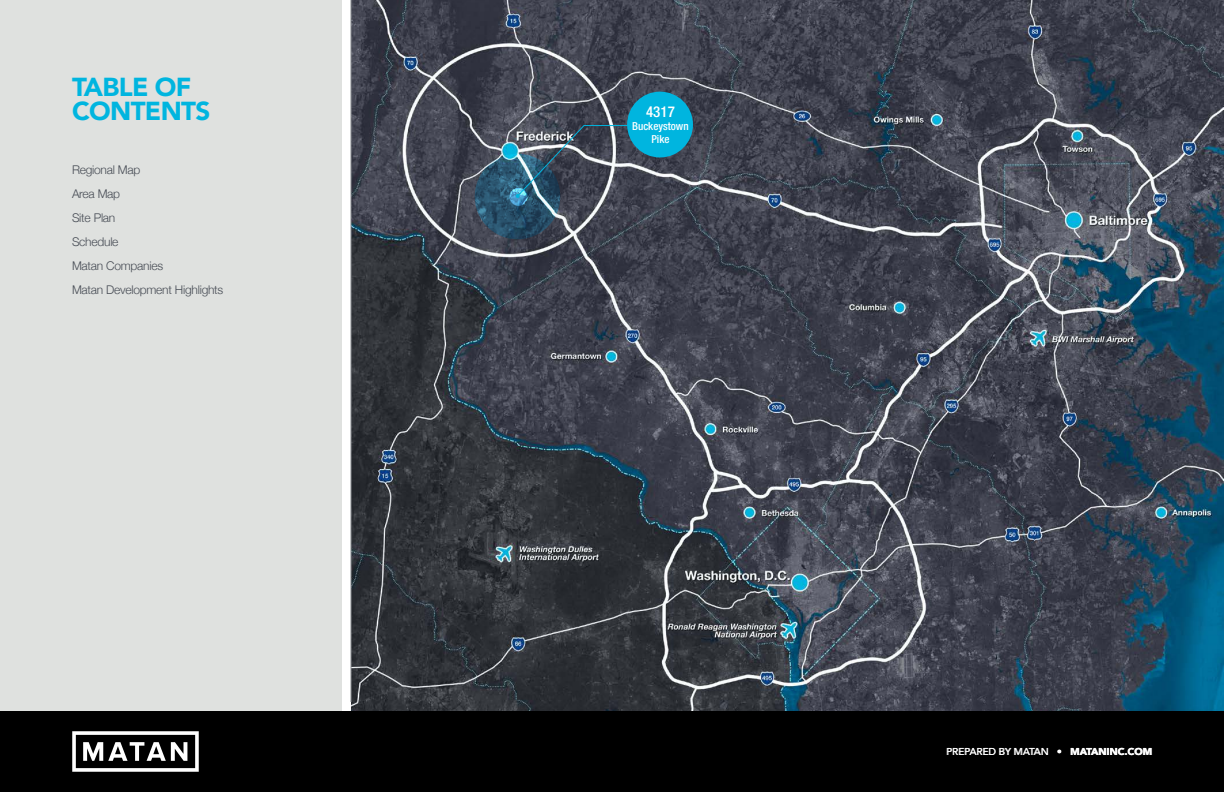
<style>
.page{position:relative;width:1224px;height:792px;background:#fff}
.page>*{position:absolute;margin:0;border:0;box-sizing:border-box;transform-origin:0 0}
.t1{font:900 26px/24px "Avenir";letter-spacing:-.025em;color:#00b5df}
.t2{font:500 condensed 15px "Helvetica Neue LT Std";color:#fff}
.t3{font:300 12px/24px "Helvetica Neue";letter-spacing:-.02em;color:#474c55}
.t4{font:500 condensed 11px/13.2px "Helvetica Neue LT Std";color:#fff;text-align:center}
.t5{font:10px "Avenir";color:#fff}
.s1{font-weight:900}
</style>
<div class="page">
<img style="left:351px;top:0;width:873px;height:711px">
<svg style="left:475px;top:154px;width:85px;height:85px;background:#2d5770"></svg>
<svg style="left:509px;top:188px;width:18px;height:18px"></svg>
<svg style="left:516px;top:125px;width:114px;height:73px;background:#515f6c"></svg>
<div style="left:0;top:0;width:342px;height:792px;background:#dfe1df"></div>
<div style="left:0;top:711px;width:1224px;height:81px;background:#000"></div>
<svg style="left:72px;top:731px;width:127px;height:41px;background:#666"></svg>
<hr style="left:350px;top:0;width:2px;height:702px;background:#878a8f">
<div style="left:627px;top:92px;width:66px;height:66px;background:#00b5df;border-radius:50%"></div>
<h1 class="t1" style="left:72px;top:74px;width:140px">TABLE OF<br>CONTENTS</h1>
<p class="t3" style="left:72px;top:156px;width:153px">Regional Map<br>Area Map<br>Site Plan<br>Schedule<br>Matan Companies<br>Matan Development Highlights</p>
<p class="t2" style="left:646px;top:103px;width:30px">4317</p>
<p class="t4" style="left:632px;top:120px;width:58px">Buckeystown<br>Pike</p>
<p class="t5" style="left:946px;top:743px;width:207px">PREPARED BY MATAN • <span class="s1">MATANINC.COM</span></p>
</div>
